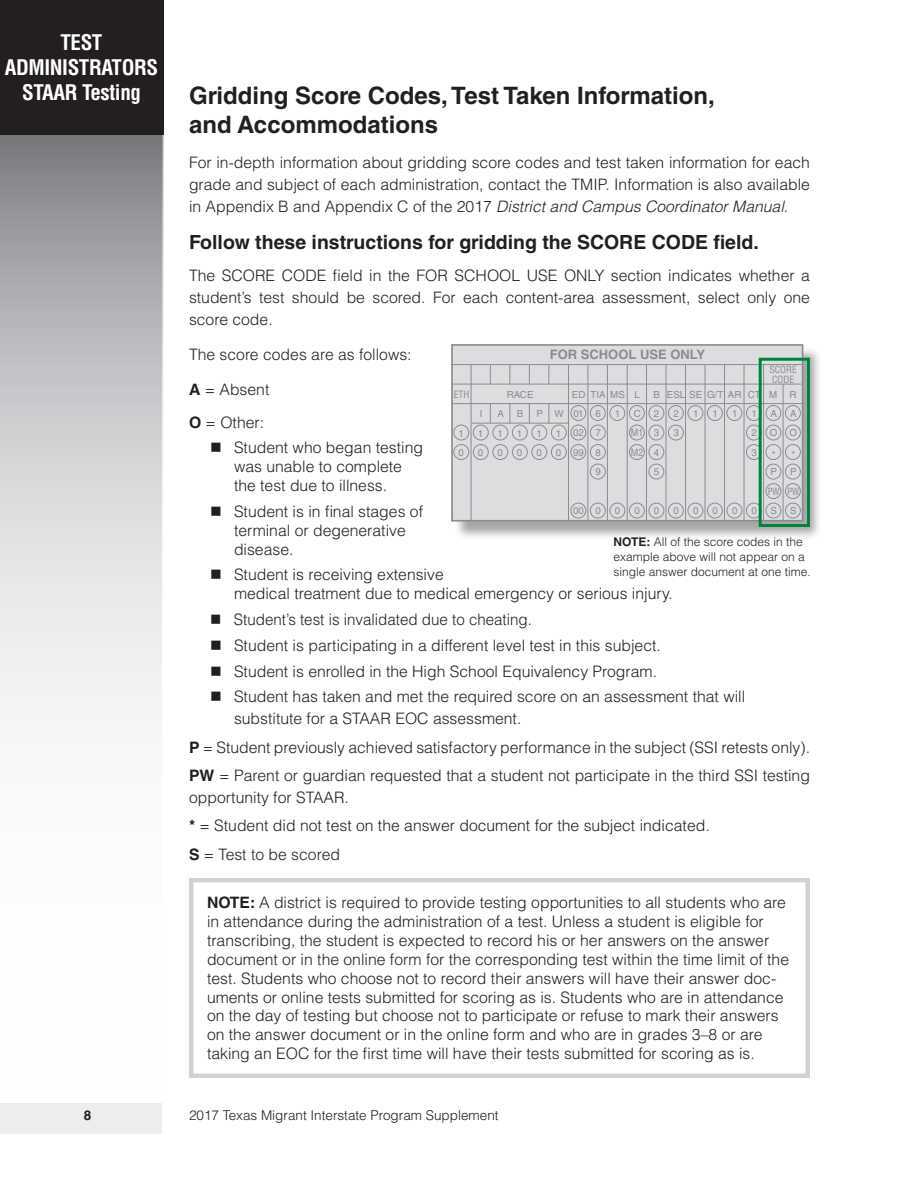
<style>
.page{position:relative;width:918px;height:1188px;background:#fff}
.page>*{position:absolute;margin:0;border:0;box-sizing:border-box;transform-origin:0 0}
.t1{font:700 24px/28.8px "Helvetica LT Std";color:#231f20}
.t2{font:700 condensed 21px/25.2px "Helvetica LT Std";letter-spacing:-.02em;color:#fff;text-align:center}
.t3{font:700 19.5px "Helvetica LT Std";color:#231f20}
.Body_Text{font:300 15.75px/18.9px "Helvetica LT Std";color:#231f20}
.Body_Text-2{font:300 15.75px "Helvetica LT Std";color:#231f20;scale:.96 1}
.Body1{font:300 15.75px "Helvetica LT Std";color:#231f20}
.t4{font:300 13.5px "Helvetica LT Std";color:#231f20}
.t5{font:700 13.5px "Helvetica LT Std";color:#231f20}
.t6{font:700 13.05px "Helvetica LT Std";color:#8a8c8f}
.t7{font:300 12px/15px "Helvetica LT Std";color:#231f20}
.t8{font:9.75px "Helvetica LT Std";color:#8a8c8f}
.t9{font:condensed 9.75px/9.8px "Helvetica LT Std";color:#8a8c8f}
.t10{font:condensed 9.75px/19.5px "Helvetica LT Std";color:#8a8c8f;text-align:right;scale:.88 1}
.s1{font-style:italic}
.s2{font-weight:700}
.s3{font-stretch:normal}
</style>
<div class="page">
<svg style="left:0;top:0;width:164px;height:719px;background:#c6c6c8"></svg>
<div style="left:0;top:1103px;width:162px;height:31px;background:#ededee"></div>
<div style="left:0;top:0;width:163px;height:135px;background:#231f20"></div>
<div style="left:189px;top:878px;width:621px;height:200px;border:4px solid #d1d2d4"></div>
<div style="left:454px;top:346px;width:368px;height:194px;background:#231f20;opacity:.4"></div>
<div style="left:451px;top:345px;width:352px;height:176px;background:#dcdddf"></div>
<hr style="left:451px;top:344px;width:2px;height:177px;background:#8a8c8f">
<hr style="left:471px;top:365px;width:1px;height:155px;background:#8a8c8f">
<svg style="left:490px;top:365px;width:1px;height:19px"></svg>
<svg style="left:509px;top:365px;width:1px;height:19px"></svg>
<svg style="left:529px;top:365px;width:1px;height:19px"></svg>
<svg style="left:548px;top:365px;width:1px;height:19px"></svg>
<hr style="left:568px;top:365px;width:1px;height:155px;background:#8a8c8f">
<hr style="left:587px;top:365px;width:1px;height:155px;background:#8a8c8f">
<hr style="left:607px;top:365px;width:1px;height:155px;background:#8a8c8f">
<hr style="left:627px;top:365px;width:1px;height:155px;background:#8a8c8f">
<hr style="left:666px;top:365px;width:1px;height:155px;background:#8a8c8f">
<hr style="left:685px;top:365px;width:1px;height:155px;background:#8a8c8f">
<hr style="left:705px;top:365px;width:1px;height:155px;background:#8a8c8f">
<hr style="left:724px;top:365px;width:1px;height:155px;background:#8a8c8f">
<hr style="left:744px;top:365px;width:1px;height:155px;background:#8a8c8f">
<hr style="left:763px;top:365px;width:1px;height:155px;background:#8a8c8f">
<hr style="left:802px;top:345px;width:1px;height:175px;background:#8a8c8f">
<hr style="left:452px;top:364px;width:351px;height:1px;background:#8a8c8f">
<hr style="left:452px;top:384px;width:349px;height:1px;background:#8a8c8f">
<hr style="left:452px;top:403px;width:350px;height:1px;background:#8a8c8f">
<svg style="left:453px;top:404px;width:348px;height:115px"></svg>
<hr style="left:452px;top:520px;width:351px;height:2px;background:#8a8c8f">
<hr style="left:783px;top:384px;width:1px;height:136px;background:#8a8c8f">
<hr style="left:646px;top:365px;width:1px;height:155px;background:#8a8c8f">
<hr style="left:451px;top:344px;width:352px;height:2px;background:#8a8c8f">
<div style="left:759px;top:358px;width:51px;height:169px;border:3px solid #00843d"></div>
<h2 class="t2" style="left:5px;top:29px;width:155px">TEST<br>ADMINISTRATORS<br>STAAR Testing</h2>
<h3 class="t1" style="left:189px;top:81px;width:527px">Gridding Score Codes, Test Taken Information, and Accommodations</h3>
<p class="Body_Text" style="left:189px;top:152px;width:623px;line-height:21.8px;text-align:justify">For in-depth information about gridding score codes and test taken information for each grade and subject of each administration, contact the TMIP. Information is also available in Appendix B and Appendix C of the 2017 <span class="s1">District and Campus Coordinator Manual</span>.</p>
<h4 class="t3" style="left:189px;top:230px;width:571px">Follow these instructions for gridding the SCORE CODE field.</h4>
<p class="Body_Text" style="left:189px;top:265px;width:623px;line-height:21.8px;text-align:justify">The SCORE CODE field in the FOR SCHOOL USE ONLY section indicates whether a student’s test should be scored. For each content-area assessment, select only one score code.</p>
<p class="Body1" style="left:189px;top:345px;width:224px">The score codes are as follows:</p>
<p class="Body_Text" style="left:189px;top:380px;width:82px"><span class="s2">A</span> = Absent</p>
<p class="Body_Text" style="left:189px;top:413px;width:77px"><span class="s2">O</span> = Other:</p>
<p class="Body_Text" style="left:234px;top:438px;width:191px;text-indent:-24px">■ Student who began testing was unable to complete the test due to illness.</p>
<p class="Body_Text" style="left:234px;top:502px;width:191px;text-indent:-24px">■ Student is in final stages of terminal or degenerative disease.</p>
<p class="Body_Text" style="left:234px;top:565px;width:440px;text-indent:-24px">■ Student is receiving extensive<br>medical treatment due to medical emergency or serious injury.</p>
<p class="Body_Text-2" style="left:210px;top:609px;width:337px">■ Student’s test is invalidated due to cheating.</p>
<p class="Body_Text" style="left:210px;top:636px;width:452px">■ Student is participating in a different level test in this subject.</p>
<p class="Body_Text" style="left:210px;top:662px;width:449px">■ Student is enrolled in the High School Equivalency Program.</p>
<p class="Body_Text" style="left:234px;top:686px;width:513px;line-height:21.8px;text-indent:-24px">■ Student has taken and met the required score on an assessment that will substitute for a STAAR EOC assessment.</p>
<p class="Body_Text" style="left:189px;top:737px;width:623px"><span class="s2">P</span> = Student previously achieved satisfactory performance in the subject (SSI retests only).</p>
<p class="Body_Text" style="left:189px;top:765px;width:623px;line-height:21.8px"><span class="s2">PW</span> = Parent or guardian requested that a student not participate in the third SSI testing opportunity for STAAR.</p>
<p class="Body_Text" style="left:189px;top:816px;width:522px"><span class="s2">*</span> = Student did not test on the answer document for the subject indicated.</p>
<p class="Body_Text" style="left:189px;top:845px;width:153px"><span class="s2">S</span> = Test to be scored</p>
<p class="Body_Text" style="left:207px;top:893px;width:584px"><span class="s2">NOTE:</span> A district is required to provide testing opportunities to all students who are in attendance during the administration of a test. Unless a student is eligible for transcribing, the student is expected to record his or her answers on the answer document or in the online form for the corresponding test within the time limit of the test. Students who choose not to record their answers will have their answer doc&shy;uments or online tests submitted for scoring as is. Students who are in attendance on the day of testing but choose not to participate or refuse to mark their answers on the answer document or in the online form and who are in grades 3–8 or are taking an EOC for the first time will have their tests submitted for scoring as is.</p>
<p class="t6" style="left:550px;top:347px;width:157px">FOR SCHOOL USE ONLY</p>
<p class="t9" style="left:769px;top:364px;width:29px">SCORE<br>CODE</p>
<p class="t9" style="left:454px;top:389px;width:17px">ETH</p>
<p class="t8" style="left:507px;top:389px;width:28px">RACE</p>
<p class="t8" style="left:572px;top:389px;width:15px">ED</p>
<p class="t8" style="left:653px;top:389px;width:8px">B</p>
<p class="t8" style="left:728px;top:389px;width:8px">A</p>
<p class="t8" style="left:591px;top:389px;width:51px">TIA MS L</p>
<p class="t8" style="left:667px;top:389px;width:131px">ESL SE G/T R CT M R</p>
<p class="t8" style="left:574px;top:408px;width:29px">01 6</p>
<p class="t8" style="left:615px;top:408px;width:7px">1</p>
<p class="t8" style="left:634px;top:408px;width:9px">C</p>
<p class="t8" style="left:654px;top:408px;width:7px">2</p>
<p class="t8" style="left:674px;top:408px;width:7px">2</p>
<p class="t8" style="left:693px;top:408px;width:7px">1</p>
<p class="t8" style="left:713px;top:408px;width:7px">1</p>
<p class="t8" style="left:732px;top:408px;width:7px">1</p>
<p class="t8" style="left:752px;top:408px;width:7px">1</p>
<p class="t8" style="left:771px;top:408px;width:8px">A</p>
<p class="t8" style="left:790px;top:408px;width:8px">A</p>
<p class="t8" style="left:573px;top:427px;width:29px">02 7</p>
<p class="t9" style="left:631px;top:428px;width:30px">M1 <span class="s3">3</span></p>
<p class="t8" style="left:673px;top:427px;width:7px">3</p>
<p class="t8" style="left:752px;top:427px;width:7px">2</p>
<p class="t8" style="left:770px;top:427px;width:29px">O O</p>
<p class="t8" style="left:573px;top:447px;width:29px">99 8</p>
<p class="t9" style="left:631px;top:447px;width:30px">M2 <span class="s3">4</span></p>
<p class="t8" style="left:752px;top:447px;width:7px">3</p>
<p class="t8" style="left:772px;top:449px;width:25px">* *</p>
<p class="t8" style="left:595px;top:466px;width:7px">9</p>
<p class="t8" style="left:654px;top:466px;width:7px">5</p>
<p class="t8" style="left:771px;top:466px;width:8px">P</p>
<p class="t8" style="left:480px;top:408px;width:4px">I</p>
<p class="t8" style="left:497px;top:408px;width:8px">A</p>
<p class="t8" style="left:517px;top:408px;width:8px">B</p>
<p class="t8" style="left:536px;top:408px;width:29px">P W</p>
<p class="t8" style="left:458px;top:428px;width:7px">1</p>
<p class="t8" style="left:478px;top:428px;width:7px">1</p>
<p class="t8" style="left:497px;top:428px;width:7px">1</p>
<p class="t8" style="left:517px;top:428px;width:7px">1</p>
<p class="t8" style="left:536px;top:428px;width:7px">1</p>
<p class="t8" style="left:556px;top:428px;width:7px">1</p>
<p class="t8" style="left:458px;top:447px;width:7px">0</p>
<p class="t8" style="left:478px;top:447px;width:7px">0</p>
<p class="t8" style="left:497px;top:447px;width:7px">0</p>
<p class="t8" style="left:517px;top:447px;width:7px">0</p>
<p class="t8" style="left:536px;top:447px;width:7px">0</p>
<p class="t8" style="left:556px;top:447px;width:7px">0</p>
<p class="t10" style="left:768px;top:462px;width:37px"><span class="s3">P<br></span>PW PW</p>
<p class="t8" style="left:573px;top:505px;width:29px">00 0</p>
<p class="t8" style="left:615px;top:505px;width:7px">0</p>
<p class="t8" style="left:634px;top:505px;width:7px">0</p>
<p class="t8" style="left:654px;top:505px;width:7px">0</p>
<p class="t8" style="left:674px;top:505px;width:7px">0</p>
<p class="t8" style="left:693px;top:505px;width:7px">0</p>
<p class="t8" style="left:713px;top:505px;width:7px">0</p>
<p class="t8" style="left:732px;top:505px;width:7px">0</p>
<p class="t8" style="left:752px;top:505px;width:7px">0</p>
<p class="t8" style="left:771px;top:505px;width:8px">S</p>
<p class="t8" style="left:790px;top:505px;width:8px">S</p>
<p class="t7" style="left:613px;top:534px;width:199px"><span class="s2">NOTE:</span> All of the score codes in the example above will not appear on a single answer document at one time.</p>
<p class="t5" style="left:84px;top:1107px;width:9px">8</p>
<p class="t4" style="left:189px;top:1107px;width:311px">2017 Texas Migrant Interstate Program Supplement</p>
</div>
